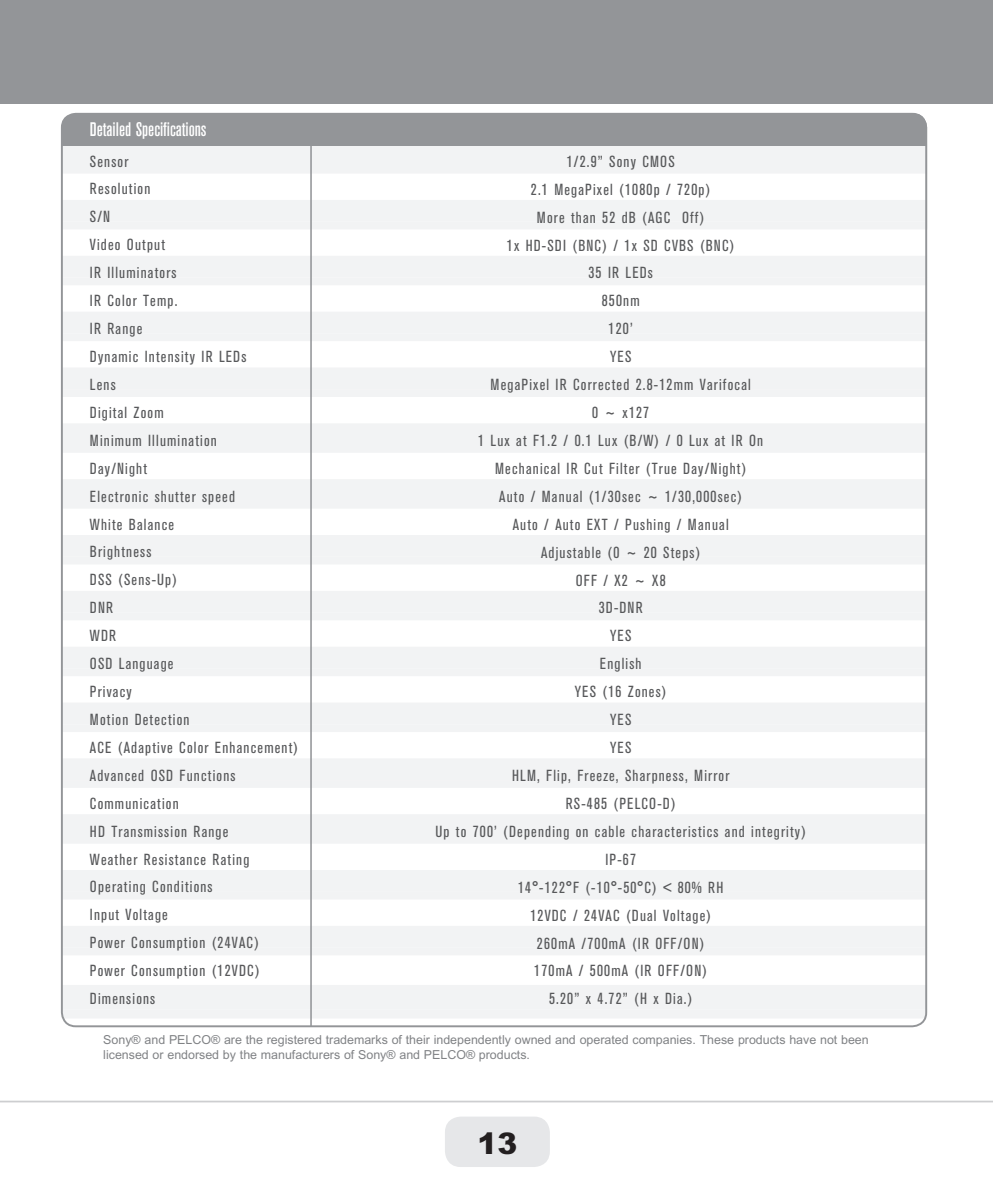
<style>
.page{position:relative;width:993px;height:1190px;background:#fff}
.page>*{position:absolute;margin:0;border:0;box-sizing:border-box;transform-origin:0 0}
.t1{font:900 29.75px "Arial";color:#231f20}
.t2{font:500 condensed 19.43px "Akzidenz Grotesk BE";color:#fff}
.t3{font:condensed 15.92px/27.8px "Akzidenz Grotesk BE";letter-spacing:.075em;color:#57585a}
.t4{font:12.42px/15.6px "Arial";color:#808285}
</style>
<div class="page">
<div style="left:0;top:0;width:993px;height:103px;background:#939598"></div>
<div style="left:445px;top:1116px;width:105px;height:50px;background:#e6e7e9;border-radius:16px"></div>
<hr style="left:0;top:1100px;width:993px;height:2px;background:#cdced0">
<div style="left:62px;top:113px;width:865px;height:130px;background:#939598;border-radius:14px"></div>
<div style="left:62px;top:145px;width:865px;height:905px;background:#fff"></div>
<div style="left:62px;top:144px;width:865px;height:22px;background:#f2f3f4"></div>
<div style="left:62px;top:166px;width:865px;height:8px;background:#f2f3f4"></div>
<div style="left:62px;top:200px;width:865px;height:22px;background:#f2f3f4"></div>
<div style="left:62px;top:222px;width:865px;height:7px;background:#f2f3f4"></div>
<div style="left:62px;top:256px;width:865px;height:21px;background:#f2f3f4"></div>
<div style="left:62px;top:277px;width:865px;height:8px;background:#f2f3f4"></div>
<div style="left:62px;top:312px;width:865px;height:21px;background:#f2f3f4"></div>
<div style="left:62px;top:333px;width:865px;height:8px;background:#f2f3f4"></div>
<div style="left:62px;top:367px;width:865px;height:22px;background:#f2f3f4"></div>
<div style="left:62px;top:389px;width:865px;height:8px;background:#f2f3f4"></div>
<div style="left:62px;top:423px;width:865px;height:22px;background:#f2f3f4"></div>
<div style="left:62px;top:445px;width:865px;height:8px;background:#f2f3f4"></div>
<div style="left:62px;top:479px;width:865px;height:22px;background:#f2f3f4"></div>
<div style="left:62px;top:501px;width:865px;height:7px;background:#f2f3f4"></div>
<div style="left:62px;top:535px;width:865px;height:21px;background:#f2f3f4"></div>
<div style="left:62px;top:556px;width:865px;height:8px;background:#f2f3f4"></div>
<div style="left:62px;top:591px;width:865px;height:21px;background:#f2f3f4"></div>
<div style="left:62px;top:612px;width:865px;height:8px;background:#f2f3f4"></div>
<div style="left:62px;top:646px;width:865px;height:22px;background:#f2f3f4"></div>
<div style="left:62px;top:668px;width:865px;height:8px;background:#f2f3f4"></div>
<div style="left:62px;top:702px;width:865px;height:22px;background:#f2f3f4"></div>
<div style="left:62px;top:724px;width:865px;height:8px;background:#f2f3f4"></div>
<div style="left:62px;top:758px;width:865px;height:22px;background:#f2f3f4"></div>
<div style="left:62px;top:780px;width:865px;height:7px;background:#f2f3f4"></div>
<div style="left:62px;top:814px;width:865px;height:22px;background:#f2f3f4"></div>
<div style="left:62px;top:836px;width:865px;height:7px;background:#f2f3f4"></div>
<div style="left:62px;top:870px;width:865px;height:21px;background:#f2f3f4"></div>
<div style="left:62px;top:891px;width:865px;height:8px;background:#f2f3f4"></div>
<div style="left:62px;top:925px;width:865px;height:22px;background:#f2f3f4"></div>
<div style="left:62px;top:947px;width:865px;height:8px;background:#f2f3f4"></div>
<div style="left:62px;top:984px;width:865px;height:25px;background:#f2f3f4"></div>
<div style="left:62px;top:1009px;width:865px;height:9px;background:#f2f3f4"></div>
<div style="left:62px;top:128px;width:865px;height:18px;background:#939598"></div>
<hr style="left:310px;top:143px;width:2px;height:883px;background:#939598">
<p class="t2" style="left:90px;top:119px;width:118px">Detailed Specifications</p>
<p class="t3" style="left:90px;top:147px;width:210px">Sensor<br>Resolution<br>S/N<br>Video Output<br>IR Illuminators<br>IR Color Temp.<br>IR Range<br>Dynamic Intensity IR LEDs<br>Lens<br>Digital Zoom<br>Minimum Illumination<br>Day/Night<br>Electronic shutter speed<br>White Balance<br>Brightness<br>DSS (Sens-Up)<br>DNR<br>WDR<br>OSD Language<br>Privacy<br>Motion Detection<br>ACE (Adaptive Color Enhancement)<br>Advanced OSD Functions<br>Communication<br>HD Transmission Range<br>Weather Resistance Rating<br>Operating Conditions<br>Input Voltage<br>Power Consumption (24VAC)<br>Power Consumption (12VDC)<br>Dimensions</p>
<p class="t3" style="left:435px;top:148px;width:372px;text-align:center">1/2.9” Sony CMOS<br>2.1 MegaPixel (1080p / 720p)<br>More than 52 dB (AGC Off)<br>1x HD-SDI (BNC) / 1x SD CVBS (BNC)<br>35 IR LEDs<br>850nm<br>120’<br>YES<br>MegaPixel IR Corrected 2.8-12mm Varifocal<br>0 ~ x127<br>1 Lux at F1.2 / 0.1 Lux (B/W) / 0 Lux at IR On<br>Mechanical IR Cut Filter (True Day/Night)<br>Auto / Manual (1/30sec ~ 1/30,000sec)<br>Auto / Auto EXT / Pushing / Manual<br>Adjustable (0 ~ 20 Steps)<br>OFF / X2 ~ X8<br>3D-DNR<br>YES<br>English<br>YES (16 Zones)<br>YES<br>YES<br>HLM, Flip, Freeze, Sharpness, Mirror<br>RS-485 (PELCO-D)<br>Up to 700’ (Depending on cable characteristics and integrity)<br>IP-67<br>14°-122°F (-10°-50°C) &lt; 80% RH<br>12VDC / 24VAC (Dual Voltage)<br>260mA /700mA (IR OFF/ON)<br>170mA / 500mA (IR OFF/ON)<br>5.20” x 4.72” (H x Dia.)</p>
<p class="t4" style="left:103px;top:1031px;width:767px">Sony® and PELCO® are the registered trademarks of their independently owned and operated companies. These products have not been licensed or endorsed by the manufacturers of Sony® and PELCO® products.</p>
<h1 class="t1" style="left:478px;top:1124px;width:41px">13</h1>
</div>
